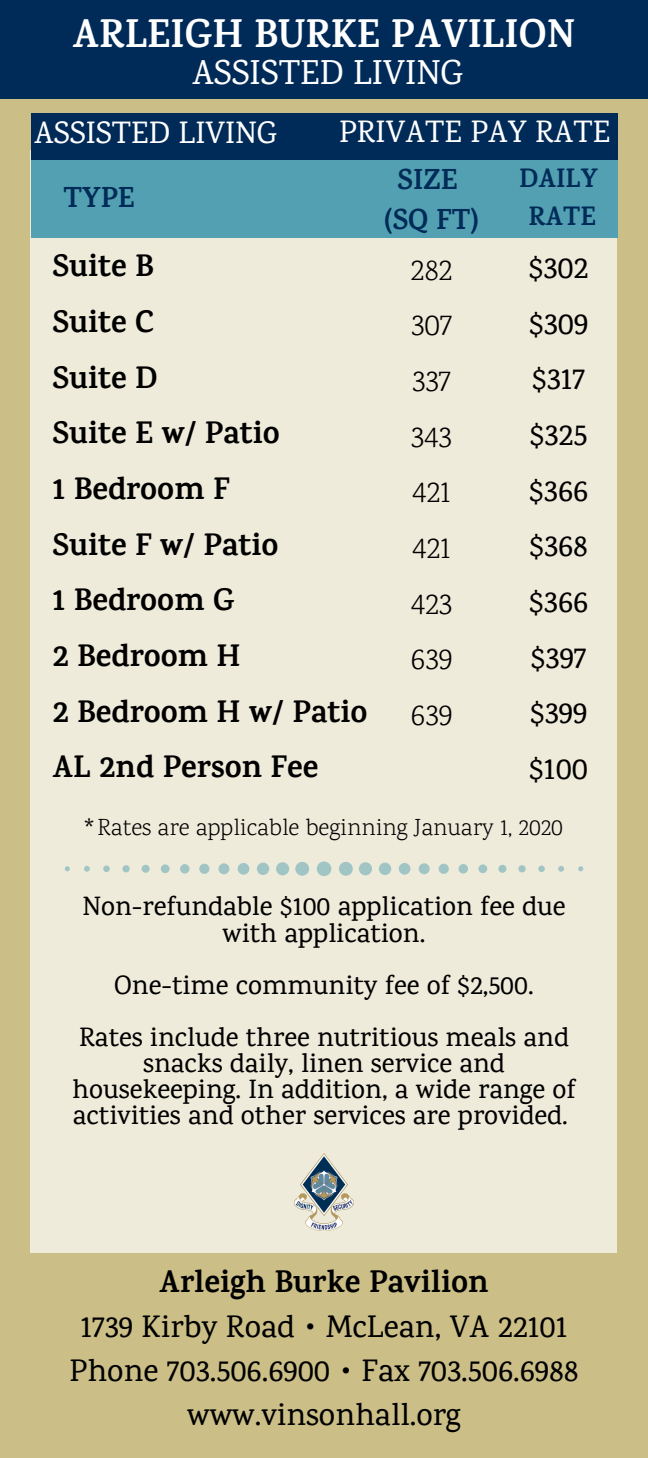
<style>
.page{position:relative;width:648px;height:1458px;background:#fff}
.page>*{position:absolute;margin:0;border:0;box-sizing:border-box;transform-origin:0 0}
.t1{font:700 40.5px "Karma";color:#fff}
.t2{font:500 35.1px "Karma";color:#fff}
.t3{font:500 31.72px/43.9px "Karma";color:#000;text-align:center}
.t4{font:700 31.72px "Karma";color:#000}
.t5{font:700 31.5px/55.8px "Karma";color:#000}
.t6{font:500 31.5px/55.8px "Karma";color:#000;text-align:justify}
.t7{font:500 31.5px "Karma";color:#fff}
.t8{font:300 31.5px/55.8px "Karma";color:#000;text-align:justify}
.t9{font:700 29.25px/40.1px "Karma";color:#002b58;text-align:center}
.t10{font:500 27px/26.1px "Karma";color:#000;text-align:center}
.t11{font:700 27px/37.8px "Karma";color:#002b58;text-align:center}
.t12{font:300 23.85px "Karma";color:#000}
</style>
<div class="page">
<div style="left:0;top:17px;width:648px;height:1441px;background:#cbbe87"></div>
<div style="left:0;top:0;width:648px;height:99px;background:#002b58"></div>
<div style="left:31px;top:150px;width:586px;height:1103px;background:#efebda"></div>
<div style="left:31px;top:150px;width:587px;height:88px;background:#52a0b1"></div>
<div style="left:31px;top:113px;width:586px;height:47px;background:#002b58"></div>
<svg style="left:65px;top:861px;width:518px;height:15px"></svg>
<img style="left:294px;top:1153px;width:59px;height:78px">
<h1 class="t1" style="left:72px;top:9px;width:504px">ARLEIGH BURKE PAVILION</h1>
<p class="t2" style="left:192px;top:52px;width:273px">ASSISTED LIVING</p>
<p class="t7" style="left:34px;top:114px;width:245px">ASSISTED LIVING</p>
<p class="t7" style="left:339px;top:113px;width:273px">PRIVATE PAY RATE</p>
<p class="t11" style="left:519px;top:159px;width:80px">DAILY<br>RATE</p>
<p class="t9" style="left:384px;top:159px;width:97px">SIZE (SQ FT)</p>
<p class="t8" style="left:411px;top:244px;width:43px">282<br>307<br>337<br>343<br>421<br>421<br>423<br>639<br>639</p>
<p class="t9" style="left:64px;top:176px;width:73px">TYPE</p>
<p class="t5" style="left:52px;top:238px;width:317px">Suite B<br>Suite C<br>Suite D<br>Suite E w/ Patio<br>1 Bedroom F<br>Suite F w/ Patio<br>1 Bedroom G<br>2 Bedroom H<br>2 Bedroom H w/ Patio<br>AL 2nd Person Fee</p>
<p class="t6" style="left:528px;top:239px;width:62px">$302 $309 $317 $325 $366 $368 $366 $397 $399 $100</p>
<p class="t12" style="left:83px;top:812px;width:481px">*Rates are applicable beginning January 1, 2020</p>
<p class="t10" style="left:82px;top:893px;width:485px">Non-refundable $100 application fee due with application.</p>
<p class="t10" style="left:79px;top:958px;width:491px;line-height:52.2px">One-time community fee of $2,500.<br>Rates include three nutritious meals and</p>
<p class="t10" style="left:72px;top:1050px;width:505px">snacks daily, linen service and housekeeping. In addition, a wide range of activities and other services are provided.</p>
<p class="t4" style="left:159px;top:1262px;width:331px">Arleigh Burke Pavilion</p>
<p class="t3" style="left:70px;top:1304px;width:510px">1739 Kirby Road • McLean, VA 22101<br>Phone 703.506.6900 • Fax 703.506.6988 www.vinsonhall.org</p>
</div>
